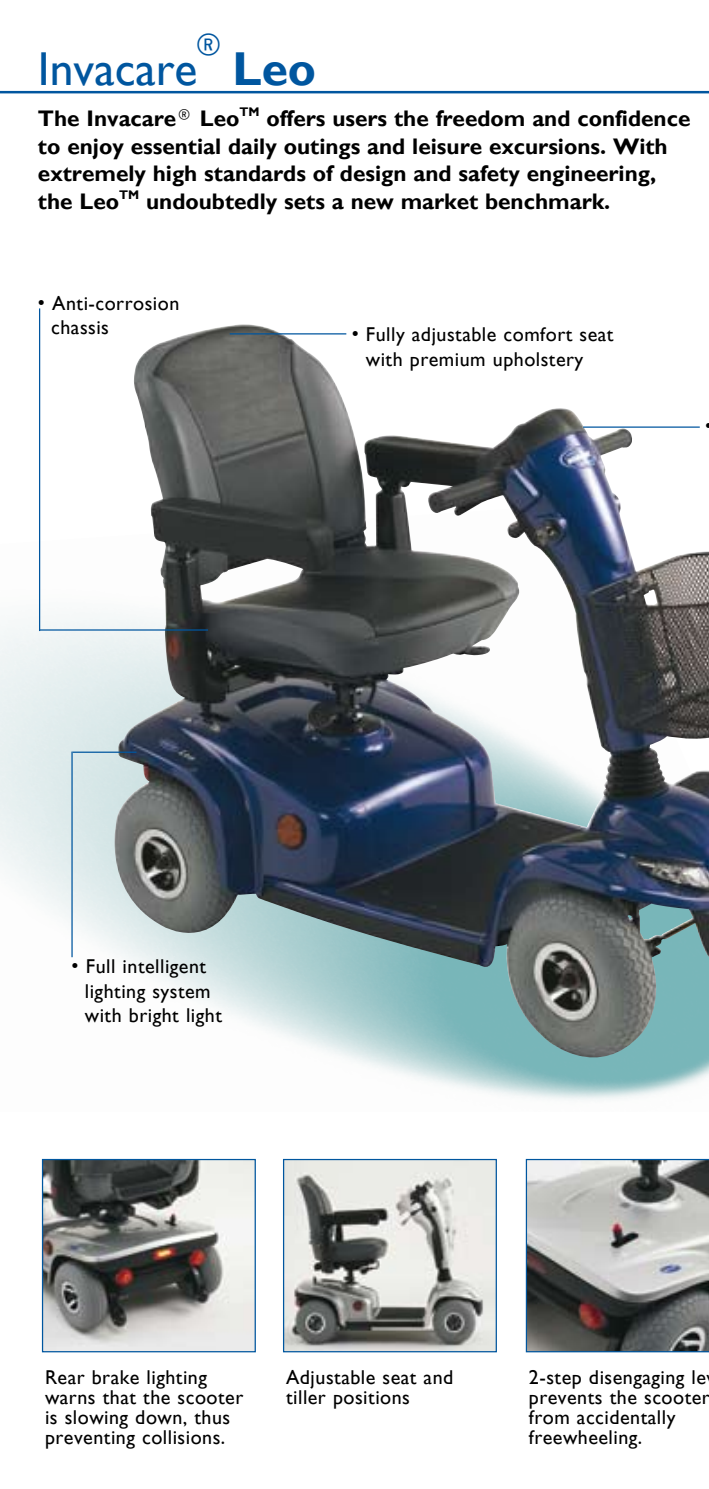
<style>
.page{position:relative;width:709px;height:1489px;background:#fff}
.page>*{position:absolute;margin:0;border:0;box-sizing:border-box;transform-origin:0 0}
.t1{font:47.5px "Gill Sans";color:#00569f}
.t2{font:700 22.5px/27.5px "Gill Sans";color:#000}
.t3{font:20px/20px "Gill Sans";letter-spacing:.025em;color:#000}
.s1{font-weight:700}
</style>
<div class="page">
<img style="left:0;top:504px;width:703px;height:596px">
<img style="left:105px;top:324px;width:604px;height:754px">
<hr style="left:0;top:91px;width:709px;height:2px;background:#00569f">
<hr style="left:73px;top:751px;width:63px;height:1px;background:#00569f">
<hr style="left:71px;top:751px;width:2px;height:206px;background:#00569f">
<img style="left:285px;top:1160px;width:210px;height:190px">
<div style="left:283px;top:1158px;width:214px;height:194px;border:1px solid #00569f"></div>
<svg style="left:526px;top:1158px;width:183px;height:194px;background:#8e8f8f"></svg>
<img style="left:44px;top:1160px;width:210px;height:190px">
<div style="left:42px;top:1158px;width:214px;height:194px;border:1px solid #00569f"></div>
<hr style="left:39px;top:629px;width:169px;height:1px;background:#00569f">
<hr style="left:39px;top:308px;width:1px;height:323px;background:#00569f">
<hr style="left:230px;top:333px;width:116px;height:1px;background:#00569f">
<hr style="left:583px;top:426px;width:116px;height:2px;background:#00569f">
<h1 class="t1" style="left:38px;top:41px;width:280px">Invacare®<span class="s1">Leo</span></h1>
<p class="t2" style="left:38px;top:105px;width:654px">The Invacare® Leo<sup>TM</sup> offers users the freedom and confidence to enjoy essential daily outings and leisure excursions. With extremely high standards of design and safety engineering, the Leo<sup>TM</sup> undoubtedly sets a new market benchmark.</p>
<p class="t3" style="left:51px;top:291px;width:130px;line-height:24.2px;text-indent:-13px">• Anti-corrosion chassis</p>
<p class="t3" style="left:366px;top:321px;width:249px;line-height:25px;text-indent:-14px">• Fully adjustable comfort seat with premium upholstery</p>
<p class="t3" style="left:705px;top:416px;width:9px">•</p>
<p class="t3" style="left:85px;top:954px;width:139px;line-height:24.2px;text-indent:-13px">• Full intelligent lighting system with bright light</p>
<p class="t3" style="left:45px;top:1367px;width:200px">Rear brake lighting warns that the scooter is slowing down, thus preventing collisions.</p>
<p class="t3" style="left:286px;top:1367px;width:169px">Adjustable seat and tiller positions</p>
<p class="t3" style="left:529px;top:1367px;width:182px">2-step disengaging le prevents the scooter from accidentally freewheeling.</p>
</div>
